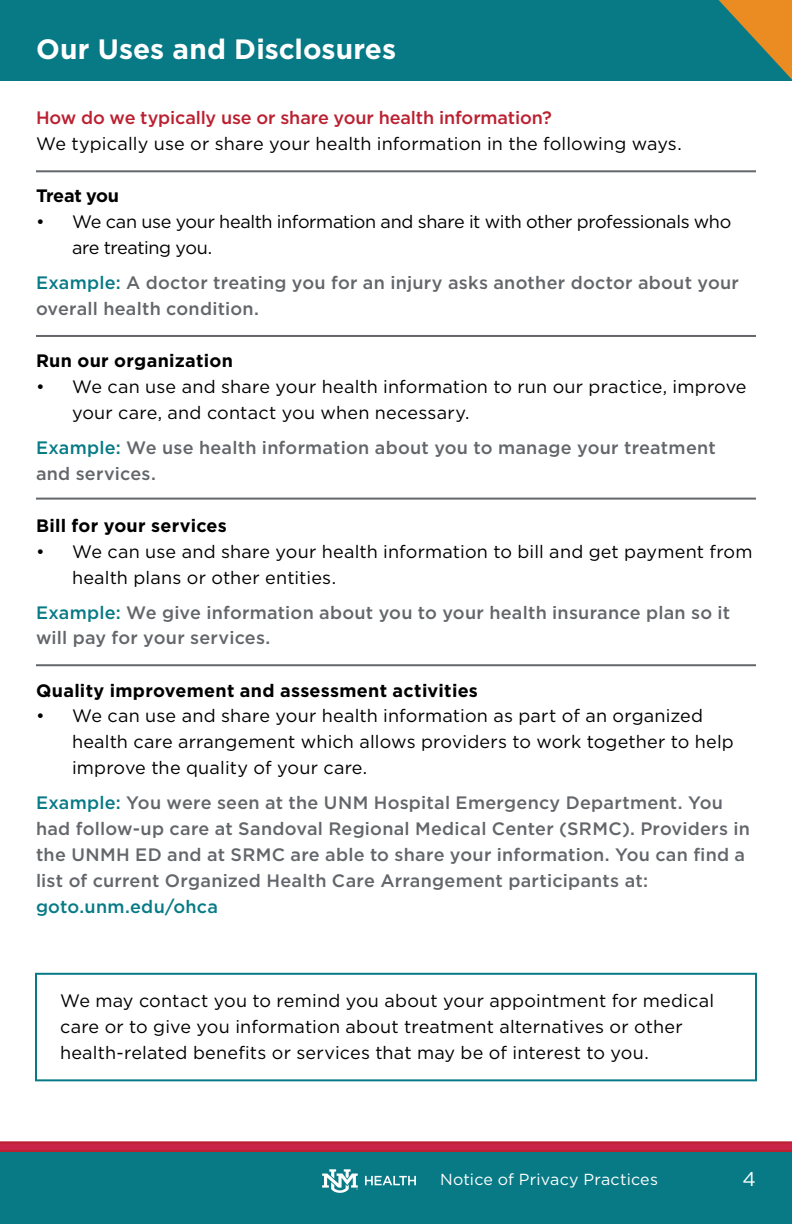
<style>
.page{position:relative;width:792px;height:1224px;background:#fff}
.page>*{position:absolute;margin:0;border:0;box-sizing:border-box;transform-origin:0 0}
.t1{font:700 28px "Gotham";color:#fff}
.t2{font:20px "Gotham";color:#fff}
.t3{font:18px/26px "Gotham";letter-spacing:.01em;color:#000}
.t4{font:500 18px/26px "Gotham";letter-spacing:.015em;color:#63666a}
.t5{font:18px/26px "Gotham";letter-spacing:-.02em;color:#000}
.t6{font:700 18px "Gotham";letter-spacing:.015em;color:#000}
.t7{font:500 18px "Gotham";letter-spacing:-.01em;color:#bb2031}
.t8{font:500 18px "Gotham";letter-spacing:.015em;color:#077a86}
.t9{font:700 18px "Gotham";letter-spacing:-.02em;color:#000}
.t10{font:16px "Gotham";letter-spacing:.01em;color:#fff}
.s1{color:#077a86}
</style>
<div class="page">
<div style="left:0;top:1152px;width:792px;height:72px;background:#077a86"></div>
<div style="left:0;top:0;width:792px;height:81px;background:#077a86"></div>
<svg style="left:0;top:1141px;width:792px;height:11px;background:#c52943"></svg>
<svg style="left:365px;top:1176px;width:51px;height:9px"></svg>
<svg style="left:322px;top:1169px;width:36px;height:24px"></svg>
<hr style="left:36px;top:170px;width:720px;height:2px;background:#63666a">
<hr style="left:36px;top:335px;width:720px;height:2px;background:#63666a">
<hr style="left:36px;top:498px;width:720px;height:2px;background:#63666a">
<hr style="left:36px;top:664px;width:720px;height:2px;background:#63666a">
<div style="left:35px;top:973px;width:722px;height:108px;border:2px solid #077a86"></div>
<svg style="left:719px;top:0;width:73px;height:80px"></svg>
<h1 class="t1" style="left:36px;top:30px;width:362px">Our Uses and Disclosures</h1>
<p class="t7" style="left:36px;top:105px;width:517px">How do we typically use or share your health information?</p>
<p class="t3" style="left:36px;top:130px;width:647px">We typically use or share your health information in the following ways.</p>
<p class="t9" style="left:36px;top:183px;width:85px">Treat you</p>
<p class="t5" style="left:72px;top:208px;width:661px;text-indent:-36px">• We can use your health information and share it with other professionals who are treating you.</p>
<p class="t4" style="left:36px;top:269px;width:705px"><span class="s1">Example:</span> A doctor treating you for an injury asks another doctor about your overall health condition.</p>
<p class="t6" style="left:36px;top:348px;width:199px">Run our organization</p>
<p class="t3" style="left:72px;top:373px;width:676px;text-indent:-36px">• We can use and share your health information to run our practice, improve your care, and contact you when necessary.</p>
<p class="t4" style="left:36px;top:434px;width:681px"><span class="s1">Example:</span> We use health information about you to manage your treatment and services.</p>
<p class="t6" style="left:36px;top:513px;width:192px">Bill for your services</p>
<p class="t3" style="left:72px;top:538px;width:682px;text-indent:-36px">• We can use and share your health information to bill and get payment from health plans or other entities.</p>
<p class="t4" style="left:36px;top:599px;width:696px"><span class="s1">Example:</span> We give information about you to your health insurance plan so it will pay for your services.</p>
<p class="t6" style="left:36px;top:678px;width:443px">Quality improvement and assessment activities</p>
<p class="t3" style="left:72px;top:703px;width:663px;text-indent:-36px">• We can use and share your health information as part of an organized health care arrangement which allows providers to work together to help improve the quality of your care.</p>
<p class="t4" style="left:36px;top:790px;width:715px"><span class="s1">Example:</span> You were seen at the UNM Hospital Emergency Department. You had follow-up care at Sandoval Regional Medical Center (SRMC). Providers in the UNMH ED and at SRMC are able to share your information. You can find a list of current Organized Health Care Arrangement participants at:</p>
<p class="t8" style="left:36px;top:895px;width:184px">goto.unm.edu/ohca</p>
<p class="t3" style="left:60px;top:987px;width:656px">We may contact you to remind you about your appointment for medical care or to give you information about treatment alternatives or other health-related benefits or services that may be of interest to you.</p>
<p class="t10" style="left:440px;top:1170px;width:220px">Notice of Privacy Practices</p>
<p class="t2" style="left:743px;top:1166px;width:15px">4</p>
</div>
